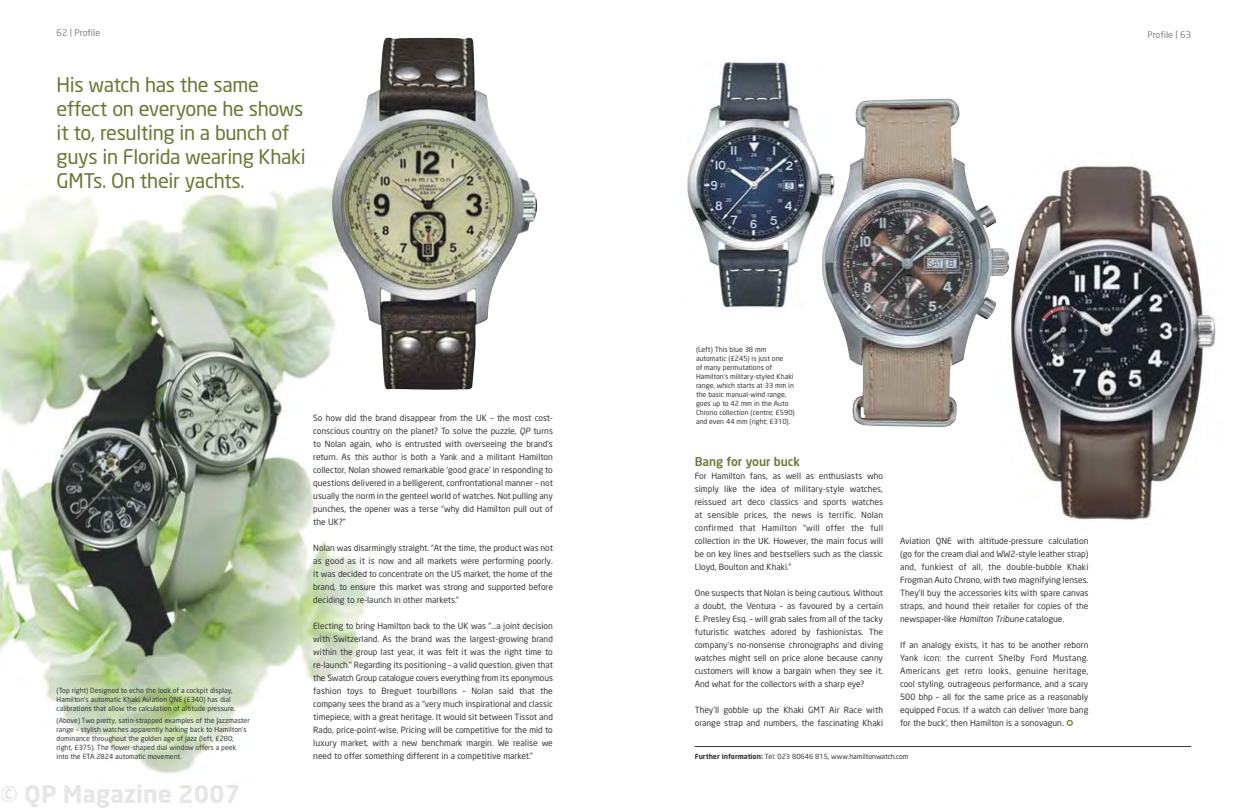
<style>
.page{position:relative;width:1248px;height:808px;background:#fff}
.page>*{position:absolute;margin:0;border:0;box-sizing:border-box;transform-origin:0 0}
.t1{font:700 24px "Neo Sans";color:rgb(0 0 0/.1)}
.t2{font:20px/24px "Neo Sans";letter-spacing:-.02em;color:#667b34}
.t3{font:500 12px "Neo Sans";color:#667b34}
.t4{font:9px "Neo Sans";color:#818284}
.t5{font:8.5px/13px "Neo Sans";color:#363739;text-align:justify}
.t6{font:7px/9px "Neo Sans";color:#363739}
.s1{font-style:italic}
.s2{font-weight:700}
</style>
<div class="page">
<img style="left:687px;top:61px;width:134px;height:248px">
<img style="left:1009px;top:164px;width:207px;height:357px">
<hr style="left:694px;top:746px;width:496px;height:1px;background:#363739">
<img style="left:0;top:187px;width:369px;height:587px">
<img style="left:332px;top:37px;width:205px;height:353px">
<img style="left:821px;top:98px;width:188px;height:329px">
<p class="t4" style="left:57px;top:29px;width:45px">62 | Profile</p>
<h2 class="t2" style="left:57px;top:74px;width:250px">His watch has the same effect on everyone he shows it to, resulting in a bunch of guys in Florida wearing Khaki<br>GMTs. On their yachts.</h2>
<p class="t6" style="left:57px;top:686px;width:180px">(Top right) Designed to echo the look of a cockpit display,<br>Hamilton’s automatic Khaki Aviation QNE (£340) has dial calibrations that allow the calculation of altitude pressure.</p>
<p class="t6" style="left:57px;top:716px;width:195px">(Above) Two pretty, satin-strapped examples of the Jazzmaster range – stylish watches apparently harking back to Hamilton’s dominance throughout the golden age of jazz (left, £280; right, £375). The flower-shaped dial window offers a peek into the ETA 2824 automatic movement.</p>
<h1 class="t1" style="left:0;top:778px;width:242px">© QP Magazine 2007</h1>
<p class="t5" style="left:313px;top:412px;width:241px">So how did the brand disappear from the UK – the most cost&shy;conscious country on the planet? To solve the puzzle, <span class="s1">QP</span> turns to Nolan again, who is entrusted with overseeing the brand’s return. As this author is both a Yank and a militant Hamilton collector, Nolan showed remarkable ‘good grace’ in responding to questions delivered in a belligerent, confrontational manner – not usually the norm in the genteel world of watches. Not pulling any punches, the opener was a terse “why did Hamilton pull out of the UK?”</p>
<p class="t5" style="left:313px;top:542px;width:241px">Nolan was disarmingly straight. “At the time, the product was not as good as it is now and all markets were performing poorly.<br>It was decided to concentrate on the US market, the home of the brand, to ensure this market was strong and supported before deciding to re-launch in other markets.”</p>
<p class="t5" style="left:313px;top:620px;width:241px">Electing to bring Hamilton back to the UK was “…a joint decision with Switzerland. As the brand was the largest-growing brand within the group last year, it was felt it was the right time to re-launch.” Regarding its positioning – a valid question, given that the Swatch Group catalogue covers everything from its eponymous fashion toys to Breguet tourbillons – Nolan said that the company sees the brand as a “very much inspirational and classic timepiece, with a great heritage. It would sit between Tissot and Rado, price-point-wise. Pricing will be competitive for the mid to luxury market, with a new benchmark margin. We realise we need to offer something different in a competitive market.”</p>
<p class="t4" style="left:1147px;top:31px;width:45px">Profile | 63</p>
<p class="t6" style="left:696px;top:346px;width:100px">(Left) This blue 38 mm automatic (£245) is just one<br>of many permutations of<br>Hamilton’s military-styled Khaki range, which starts at 33 mm in the basic manual-wind range, goes up to 42 mm in the Auto<br>Chrono collection (centre; £590) and even 44 mm (right; £310).</p>
<h3 class="t3" style="left:694px;top:457px;width:107px">Bang for your buck</h3>
<p class="t5" style="left:694px;top:470px;width:190px">For Hamilton fans, as well as enthusiasts who simply like the idea of military-style watches, reissued art deco classics and sports watches at sensible prices, the news is terrific. Nolan confirmed that Hamilton “will offer the full collection in the UK. However, the main focus will be on key lines and bestsellers such as the classic Lloyd, Boulton and Khaki.”</p>
<p class="t5" style="left:694px;top:587px;width:190px">One suspects that Nolan is being cautious. Without a doubt, the Ventura – as favoured by a certain E. Presley Esq. – will grab sales from all of the tacky futuristic watches adored by fashionistas. The company’s no-nonsense chronographs and diving watches might sell on price alone because canny customers will know a bargain when they see it.<br>And what for the collectors with a sharp eye?</p>
<p class="t5" style="left:694px;top:704px;width:190px">They’ll gobble up the Khaki GMT Air Race with orange strap and numbers, the fascinating Khaki</p>
<p class="t5" style="left:900px;top:535px;width:190px">Aviation QNE with altitude-pressure calculation (go for the cream dial and WW2-style leather strap) and, funkiest of all, the double-bubble Khaki Frogman Auto Chrono, with two magnifying lenses.<br>They’ll buy the accessories kits with spare canvas straps, and hound their retailer for copies of the newspaper-like <span class="s1">Hamilton Tribune</span> catalogue.</p>
<p class="t5" style="left:900px;top:639px;width:190px">If an analogy exists, it has to be another reborn Yank icon: the current Shelby Ford Mustang.<br>Americans get retro looks, genuine heritage, cool styling, outrageous performance, and a scary 500 bhp – all for the same price as a reasonably equipped Focus. If a watch can deliver ‘more bang for the buck’, then Hamilton is a sonovagun.</p>
<p class="t6" style="left:694px;top:752px;width:215px"><span class="s2">Further information:</span> Tel: 023 80646 815, www.hamiltonwatch.com</p>
</div>
